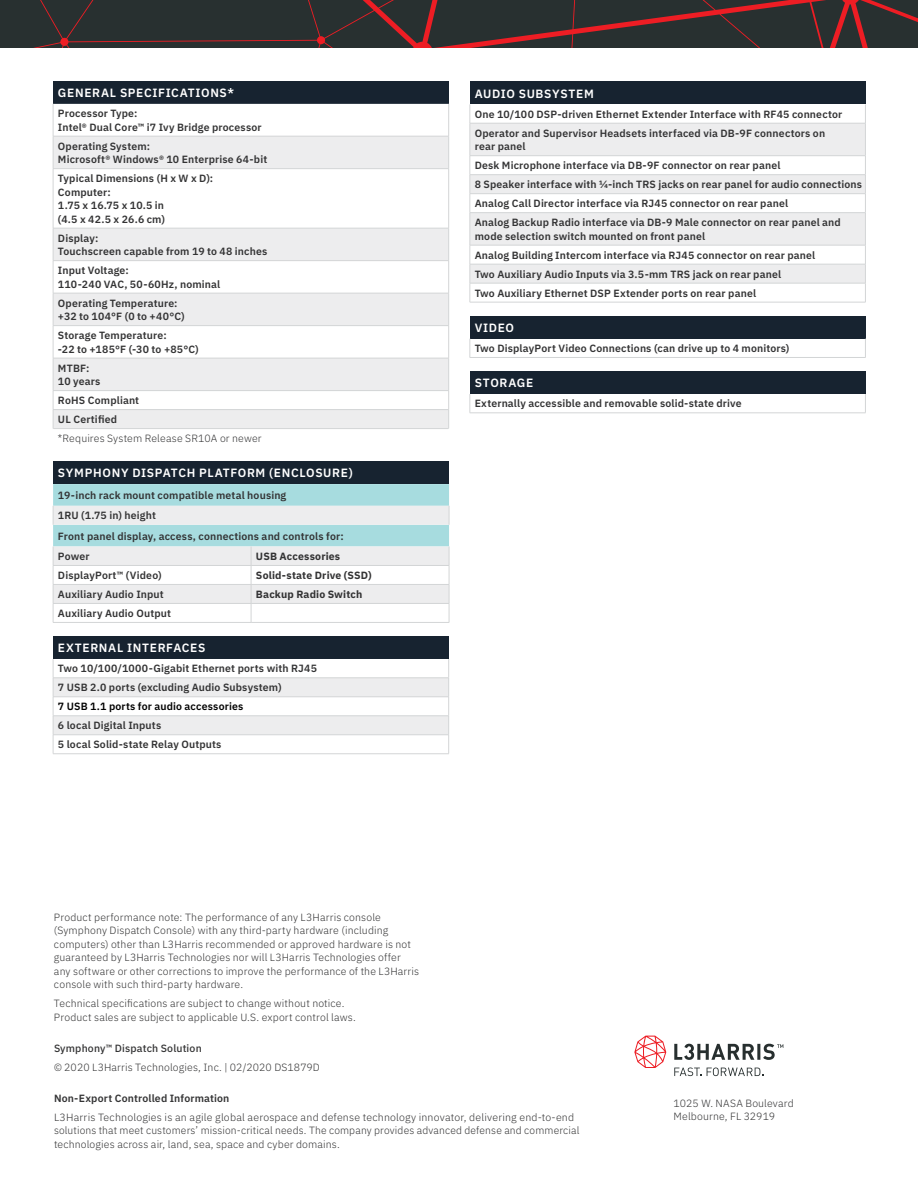
<style>
.page{position:relative;width:918px;height:1188px;background:#fff}
.page>*{position:absolute;margin:0;border:0;box-sizing:border-box;transform-origin:0 0}
.t1{font:600 12px "IBM Plex Sans";letter-spacing:.055em;color:#fff}
.t2{font:600 10.5px/19px "IBM Plex Sans";letter-spacing:.015em;color:#333334}
.t3{font:300 10.5px/13.5px "IBM Plex Sans";letter-spacing:.015em;color:#333334}
.t4{font:700 10.5px "IBM Plex Sans";letter-spacing:.015em;color:#333334}
.t5{font:600 10.5px "IBM Plex Sans";letter-spacing:.015em;color:#000}
.t6{font:500 10.5px "IBM Plex Sans";letter-spacing:.015em;color:#333334}
</style>
<div class="page">
<div style="left:53px;top:81px;width:396px;height:23px;background:#172330"></div>
<svg style="left:54px;top:137px;width:394px;height:291px;fill:#ededee"></svg>
<hr style="left:448px;top:169px;width:1px;height:59px;background:#d3d5d6">
<hr style="left:448px;top:228px;width:1px;height:32px;background:#d3d5d6">
<hr style="left:448px;top:261px;width:1px;height:32px;background:#d3d5d6">
<hr style="left:448px;top:293px;width:1px;height:32px;background:#d3d5d6">
<hr style="left:448px;top:326px;width:1px;height:32px;background:#d3d5d6">
<hr style="left:448px;top:358px;width:1px;height:32px;background:#d3d5d6">
<hr style="left:53px;top:104px;width:1px;height:32px;background:#d3d5d6">
<hr style="left:53px;top:136px;width:1px;height:32px;background:#d3d5d6">
<hr style="left:53px;top:169px;width:1px;height:59px;background:#d3d5d6">
<hr style="left:53px;top:228px;width:1px;height:32px;background:#d3d5d6">
<hr style="left:53px;top:261px;width:1px;height:32px;background:#d3d5d6">
<hr style="left:53px;top:293px;width:1px;height:32px;background:#d3d5d6">
<hr style="left:53px;top:326px;width:1px;height:32px;background:#d3d5d6">
<hr style="left:53px;top:358px;width:1px;height:32px;background:#d3d5d6">
<hr style="left:53px;top:136px;width:396px;height:1px;background:#d3d5d6">
<hr style="left:53px;top:168px;width:396px;height:1px;background:#d3d5d6">
<hr style="left:53px;top:228px;width:396px;height:1px;background:#d3d5d6">
<hr style="left:53px;top:260px;width:396px;height:1px;background:#d3d5d6">
<hr style="left:53px;top:293px;width:396px;height:1px;background:#d3d5d6">
<hr style="left:53px;top:325px;width:396px;height:1px;background:#d3d5d6">
<hr style="left:53px;top:358px;width:396px;height:1px;background:#d3d5d6">
<hr style="left:53px;top:390px;width:396px;height:1px;background:#d3d5d6">
<hr style="left:53px;top:409px;width:396px;height:1px;background:#d3d5d6">
<hr style="left:53px;top:428px;width:396px;height:1px;background:#d3d5d6">
<svg style="left:53px;top:391px;width:1px;height:37px"></svg>
<svg style="left:448px;top:391px;width:1px;height:38px"></svg>
<hr style="left:448px;top:104px;width:1px;height:32px;background:#d3d5d6">
<hr style="left:448px;top:136px;width:1px;height:32px;background:#d3d5d6">
<div style="left:53px;top:461px;width:396px;height:23px;background:#172330"></div>
<hr style="left:53px;top:622px;width:198px;height:1px;background:#d3d5d6">
<hr style="left:251px;top:622px;width:198px;height:1px;background:#d3d5d6">
<svg style="left:53px;top:484px;width:397px;height:138px"></svg>
<div style="left:53px;top:636px;width:396px;height:23px;background:#172330"></div>
<hr style="left:53px;top:754px;width:396px;height:1px;background:#d3d5d6">
<svg style="left:53px;top:659px;width:396px;height:95px"></svg>
<div style="left:470px;top:82px;width:395px;height:22px;background:#172330"></div>
<svg style="left:471px;top:122px;width:394px;height:180px"></svg>
<svg style="left:471px;top:124px;width:394px;height:159px;fill:#ededee"></svg>
<hr style="left:865px;top:123px;width:1px;height:33px;background:#d3d5d6">
<svg style="left:865px;top:156px;width:1px;height:56px"></svg>
<hr style="left:865px;top:213px;width:1px;height:32px;background:#d3d5d6">
<svg style="left:865px;top:246px;width:1px;height:56px"></svg>
<svg style="left:470px;top:105px;width:1px;height:18px"></svg>
<hr style="left:470px;top:123px;width:396px;height:1px;background:#d3d5d6">
<hr style="left:470px;top:123px;width:1px;height:33px;background:#d3d5d6">
<hr style="left:470px;top:155px;width:396px;height:1px;background:#d3d5d6">
<hr style="left:470px;top:174px;width:396px;height:1px;background:#d3d5d6">
<hr style="left:470px;top:193px;width:396px;height:1px;background:#d3d5d6">
<svg style="left:470px;top:156px;width:1px;height:56px"></svg>
<hr style="left:470px;top:212px;width:396px;height:1px;background:#d3d5d6">
<hr style="left:470px;top:213px;width:1px;height:32px;background:#d3d5d6">
<hr style="left:470px;top:245px;width:396px;height:1px;background:#d3d5d6">
<hr style="left:470px;top:264px;width:396px;height:1px;background:#d3d5d6">
<hr style="left:470px;top:283px;width:396px;height:1px;background:#d3d5d6">
<svg style="left:470px;top:246px;width:1px;height:56px"></svg>
<hr style="left:470px;top:302px;width:396px;height:1px;background:#d3d5d6">
<svg style="left:865px;top:104px;width:1px;height:19px"></svg>
<div style="left:470px;top:316px;width:395px;height:23px;background:#172330"></div>
<svg style="left:470px;top:339px;width:1px;height:18px"></svg>
<hr style="left:470px;top:357px;width:396px;height:1px;background:#d3d5d6">
<svg style="left:865px;top:339px;width:1px;height:18px"></svg>
<div style="left:470px;top:371px;width:395px;height:23px;background:#172330"></div>
<svg style="left:470px;top:394px;width:1px;height:19px"></svg>
<hr style="left:470px;top:413px;width:396px;height:1px;background:#d3d5d6">
<svg style="left:865px;top:394px;width:1px;height:19px"></svg>
<svg style="left:0;top:0;width:918px;height:48px;background:#382e2e"></svg>
<svg style="left:634px;top:1036px;width:32px;height:32px"></svg>
<svg style="left:674px;top:1044px;width:109px;height:16px"></svg>
<svg style="left:674px;top:1068px;width:27px;height:8px"></svg>
<svg style="left:707px;top:1068px;width:56px;height:8px"></svg>
<p class="t1" style="left:58px;top:83px;width:178px">GENERAL SPECIFICATIONS*</p>
<p class="t2" style="left:58px;top:106px;width:205px;line-height:13.5px">Processor Type:<br>Intel® Dual Core™ i7 Ivy Bridge processor</p>
<p class="t2" style="left:58px;top:138px;width:211px;line-height:13.5px">Operating System:<br>Microsoft® Windows® 10 Enterprise 64-bit</p>
<p class="t2" style="left:58px;top:171px;width:157px;line-height:13.5px">Typical Dimensions (H x W x D):<br>Computer:<br>1.75 x 16.75 x 10.5 in<br>(4.5 x 42.5 x 26.6 cm)</p>
<p class="t2" style="left:58px;top:230px;width:211px;line-height:13.5px">Display:<br>Touchscreen capable from 19 to 48 inches</p>
<p class="t2" style="left:58px;top:263px;width:164px;line-height:13.5px">Input Voltage:<br>110-240 VAC, 50-60Hz, nominal</p>
<p class="t2" style="left:58px;top:295px;width:128px;line-height:13.5px">Operating Temperature: +32 to 104°F (0 to +40°C)</p>
<p class="t2" style="left:58px;top:328px;width:142px;line-height:13.5px">Storage Temperature:<br>-22 to +185°F (-30 to +85°C)</p>
<p class="t2" style="left:58px;top:360px;width:44px;line-height:13.5px">MTBF:<br>10 years</p>
<p class="t2" style="left:58px;top:390px;width:83px">RoHS Compliant<br>UL Certified</p>
<p class="t3" style="left:58px;top:431px;width:205px">*Requires System Release SR10A or newer</p>
<p class="t1" style="left:58px;top:464px;width:296px">SYMPHONY DISPATCH PLATFORM (ENCLOSURE)</p>
<p class="t2" style="left:58px;top:484px;width:287px;line-height:20.4px">19-inch rack mount compatible metal housing<br>1RU (1.75 in) height<br>Front panel display, access, connections and controls for:<br>Power</p>
<p class="t4" style="left:256px;top:548px;width:86px">USB Accessories</p>
<p class="t2" style="left:58px;top:565px;width:105px">DisplayPort™ (Video)</p>
<p class="t4" style="left:256px;top:567px;width:117px">Solid-state Drive (SSD)</p>
<p class="t2" style="left:58px;top:584px;width:107px">Auxiliary Audio Input</p>
<p class="t4" style="left:256px;top:586px;width:108px">Backup Radio Switch</p>
<p class="t2" style="left:58px;top:603px;width:115px">Auxiliary Audio Output</p>
<p class="t1" style="left:58px;top:639px;width:149px">EXTERNAL INTERFACES</p>
<p class="t2" style="left:58px;top:658px;width:261px">Two 10/100/1000-Gigabit Ethernet ports with RJ45<br>7 USB 2.0 ports (excluding Audio Subsystem)</p>
<p class="t5" style="left:58px;top:698px;width:187px">7 USB 1.1 ports for audio accessories</p>
<p class="t2" style="left:58px;top:715px;width:165px">6 local Digital Inputs<br>5 local Solid-state Relay Outputs</p>
<p class="t1" style="left:475px;top:84px;width:121px">AUDIO SUBSYSTEM</p>
<p class="t2" style="left:475px;top:104px;width:369px">One 10/100 DSP-driven Ethernet Extender Interface with RF45 connector<br>Operator and Supervisor Headsets interfaced via DB-9F connectors on</p>
<p class="t2" style="left:475px;top:136px;width:389px">rear panel<br>Desk Microphone interface via DB-9F connector on rear panel<br>8 Speaker interface with ¼-inch TRS jacks on rear panel for audio connections Analog Call Director interface via RJ45 connector on rear panel<br>Analog Backup Radio interface via DB-9 Male connector on rear panel and</p>
<p class="t2" style="left:475px;top:226px;width:342px">mode selection switch mounted on front panel<br>Analog Building Intercom interface via RJ45 connector on rear panel Two Auxiliary Audio Inputs via 3.5-mm TRS jack on rear panel<br>Two Auxiliary Ethernet DSP Extender ports on rear panel</p>
<p class="t1" style="left:475px;top:318px;width:41px">VIDEO</p>
<p class="t2" style="left:475px;top:338px;width:316px">Two DisplayPort Video Connections (can drive up to 4 monitors)</p>
<p class="t1" style="left:475px;top:374px;width:60px">STORAGE</p>
<p class="t2" style="left:475px;top:393px;width:269px">Externally accessible and removable solid-state drive</p>
<p class="t3" style="left:54px;top:909px;width:367px">Product performance note: The performance of any L3Harris console (Symphony Dispatch Console) with any third-party hardware (including computers) other than L3Harris recommended or approved hardware is not guaranteed by L3Harris Technologies nor will L3Harris Technologies offer any software or other corrections to improve the performance of the L3Harris console with such third-party hardware.</p>
<p class="t3" style="left:54px;top:996px;width:303px">Technical specifications are subject to change without notice.<br>Product sales are subject to applicable U.S. export control laws.</p>
<p class="t6" style="left:54px;top:1040px;width:149px">Symphony™ Dispatch Solution</p>
<p class="t3" style="left:54px;top:1059px;width:267px">© 2020 L3Harris Technologies, Inc. | 02/2020 DS1879D</p>
<p class="t2" style="left:54px;top:1088px;width:177px">Non-Export Controlled Information</p>
<p class="t3" style="left:54px;top:1109px;width:527px">L3Harris Technologies is an agile global aerospace and defense technology innovator, delivering end-to-end solutions that meet customers’ mission-critical needs. The company provides advanced defense and commercial technologies across air, land, sea, space and cyber domains.</p>
<p class="t3" style="left:674px;top:1095px;width:122px">1025 W. NASA Boulevard<br>Melbourne, FL 32919</p>
</div>
